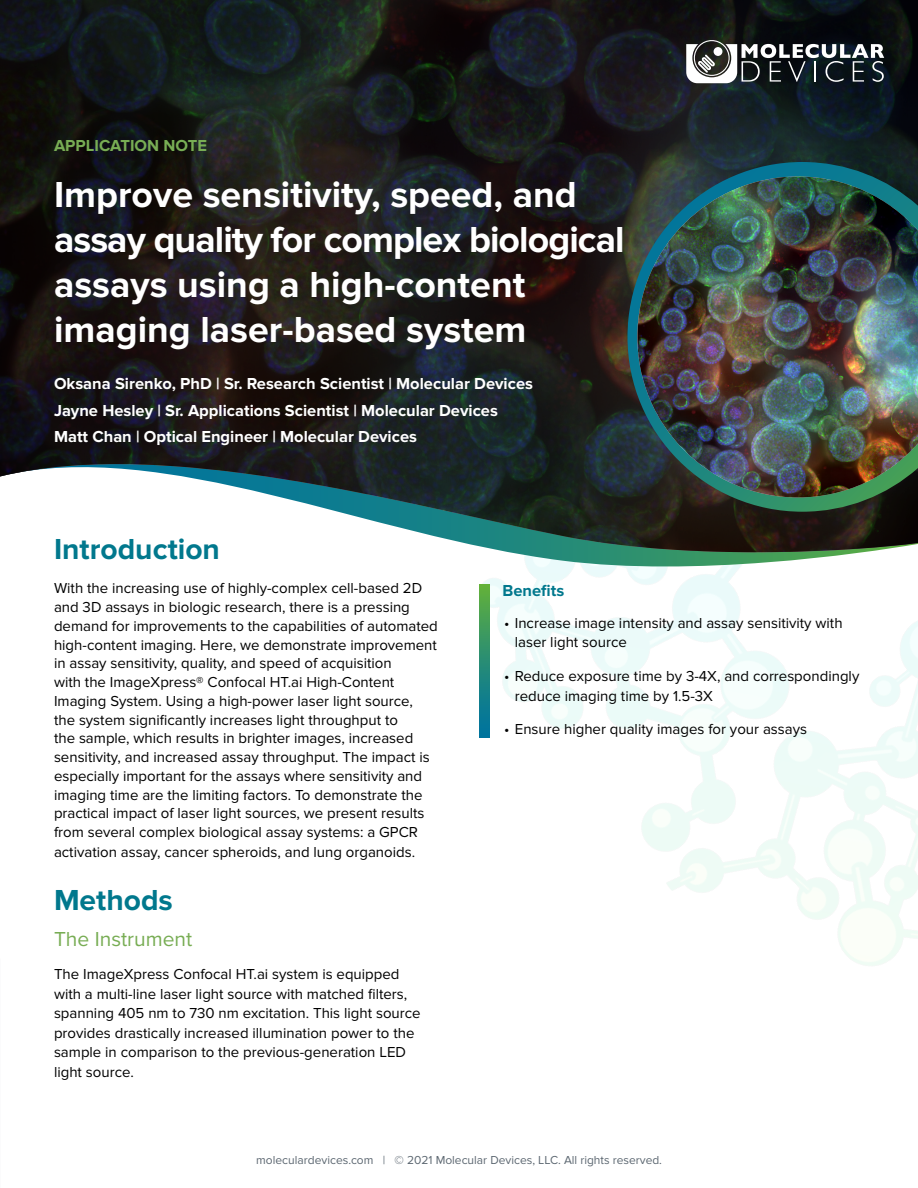
<style>
.page{position:relative;width:918px;height:1188px;background:#fff}
.page>*{position:absolute;margin:0;border:0;box-sizing:border-box;transform-origin:0 0}
.Document_Title{font:700 37.5px/45px "Proxima Nova";color:#fff}
.t1{font:700 30px "Proxima Nova";color:#01788d}
.Sub-Title{font:21px "Proxima Nova";color:#78ad54}
.By_Line{font:700 16.5px "Proxima Nova";color:#fff}
.Application_Note{font:700 16.5px "Proxima Nova";color:#78ad54}
.t2{font:700 16.5px "Proxima Nova";color:#01788d}
.Body{font:15px/18.8px "Proxima Nova";color:#000}
.t3{font:12px "Proxima Nova";color:#5c6771}
</style>
<div class="page">
<img style="left:479px;top:577px;width:439px;height:389px">
<svg style="left:479px;top:585px;width:11px;height:153px;background:#2b8e71"></svg>
<svg style="left:0;top:0;width:918px;height:554px;background:#292d2d"></svg>
<svg style="left:686px;top:40px;width:198px;height:43px"></svg>
<svg style="left:627px;top:162px;width:291px;height:350px;background:#22433f"></svg>
<img style="left:637px;top:176px;width:281px;height:321px">
<p class="Application_Note" style="left:54px;top:136px;width:154px">APPLICATION NOTE</p>
<p class="Document_Title" style="left:54px;top:173px;width:572px">Improve sensitivity, speed, and assay quality for complex biological assays using a high-content imaging laser-based system</p>
<p class="By_Line" style="left:54px;top:374px;width:481px">Oksana Sirenko, PhD | Sr. Research Scientist | Molecular Devices</p>
<p class="By_Line" style="left:54px;top:401px;width:445px">Jayne Hesley | Sr. Applications Scientist | Molecular Devices</p>
<p class="By_Line" style="left:54px;top:427px;width:365px">Matt Chan | Optical Engineer | Molecular Devices</p>
<p class="t1" style="left:54px;top:532px;width:167px">Introduction</p>
<p class="Body" style="left:54px;top:579px;width:385px">With the increasing use of highly-complex cell-based 2D and 3D assays in biologic research, there is a pressing demand for improvements to the capabilities of automated high-content imaging. Here, we demonstrate improvement in assay sensitivity, quality, and speed of acquisition<br>with the ImageXpress® Confocal HT.ai High-Content Imaging System. Using a high-power laser light source, the system significantly increases light throughput to<br>the sample, which results in brighter images, increased sensitivity, and increased assay throughput. The impact is especially important for the assays where sensitivity and imaging time are the limiting factors. To demonstrate the practical impact of laser light sources, we present results from several complex biological assay systems: a GPCR activation assay, cancer spheroids, and lung organoids.</p>
<p class="t1" style="left:54px;top:883px;width:120px">Methods</p>
<p class="Sub-Title" style="left:54px;top:927px;width:140px">The Instrument</p>
<p class="Body" style="left:54px;top:965px;width:368px;line-height:19.5px">The ImageXpress Confocal HT.ai system is equipped with a multi-line laser light source with matched filters, spanning 405 nm to 730 nm excitation. This light source provides drastically increased illumination power to the sample in comparison to the previous-generation LED light source.</p>
<p class="t2" style="left:502px;top:581px;width:63px">Benefits</p>
<p class="Body" style="left:515px;top:613px;width:329px;line-height:19.5px;text-indent:-11px">• Increase image intensity and assay sensitivity with laser light source</p>
<p class="Body" style="left:515px;top:667px;width:346px;line-height:19.5px;text-indent:-11px">• Reduce exposure time by 3-4X, and correspondingly reduce imaging time by 1.5-3X</p>
<p class="Body" style="left:504px;top:720px;width:305px">• Ensure higher quality images for your assays</p>
<p class="t3" style="left:256px;top:1154px;width:407px">moleculardevices.com | © 2021 Molecular Devices, LLC. All rights reserved.</p>
</div>
